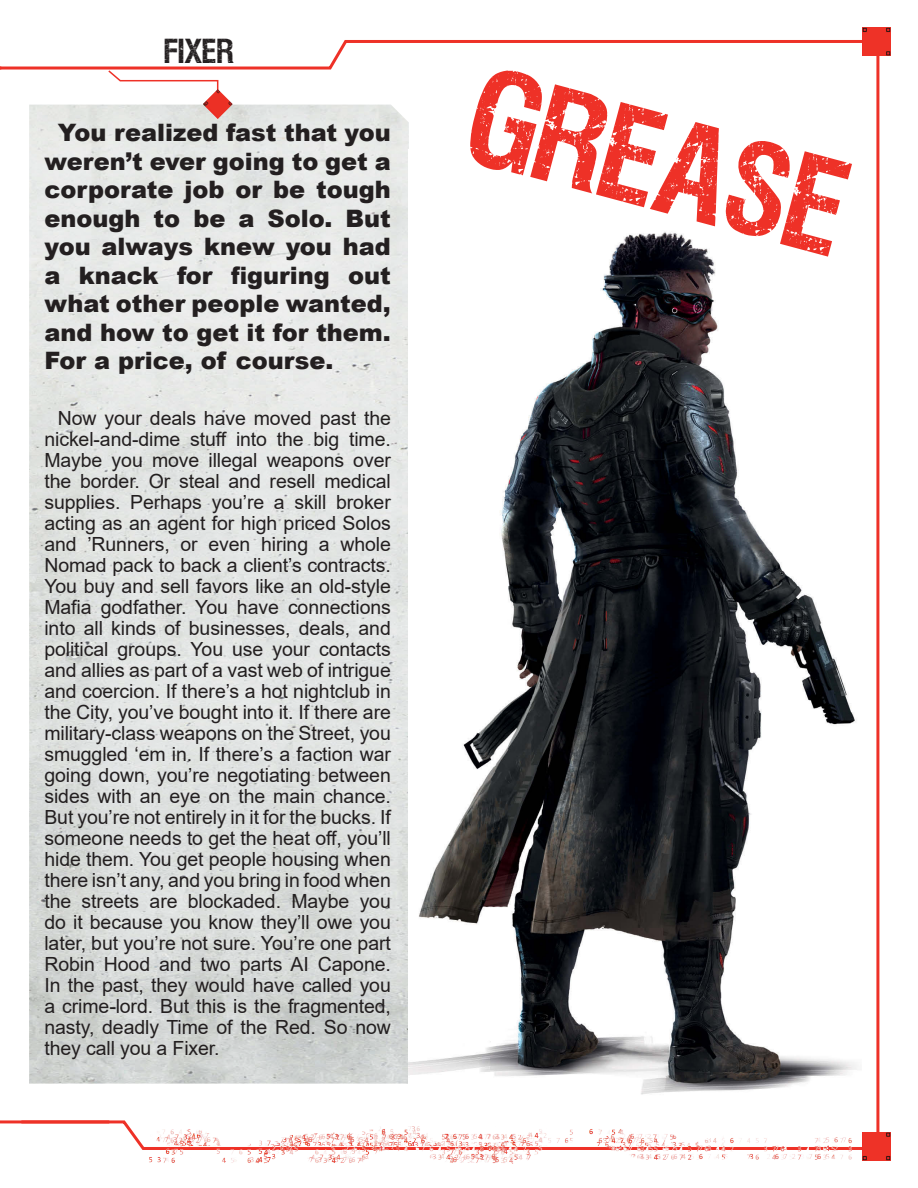
<style>
.page{position:relative;width:918px;height:1188px;background:#fff}
.page>*{position:absolute;margin:0;border:0;box-sizing:border-box;transform-origin:0 0}
.Role_Name{font:106.5px "VIPERNORA";color:#ee3127}
.Chapter_Title_Page_N{font:27px "VIPERNORA";letter-spacing:.025em;color:#231f20}
.Role_Main_Text{font:900 24px/28.5px "Arial";color:#231f20;text-align:justify}
.Role_Main_Text-2{font:19.5px/21px "Arial";letter-spacing:-.005em;color:#231f20;text-align:justify}
</style>
<div class="page">
<hr style="left:0;top:1120px;width:109px;height:3px;background:#ee3127">
<img style="left:29px;top:105px;width:380px;height:979px">
<img style="left:203px;top:94px;width:30px;height:25px">
<img style="left:409px;top:231px;width:448px;height:864px">
<svg style="left:0;top:38px;width:867px;height:56px"></svg>
<hr style="left:876px;top:37px;width:3px;height:1116px;background:#ee3127">
<svg style="left:18px;top:1120px;width:852px;height:31px"></svg>
<img style="left:863px;top:27px;width:28px;height:28px">
<img style="left:863px;top:1133px;width:28px;height:28px">
<img style="left:138px;top:1127px;width:720px;height:37px">
<p class="Chapter_Title_Page_N" style="left:164px;top:38px;width:71px">FIXER</p>
<p class="Role_Main_Text" style="left:44px;top:118px;width:348px;text-indent:13px">You realized fast that you weren’t ever going to get a corporate job or be tough enough to be a Solo. But you always knew you had a knack for figuring out what other people wanted, and how to get it for them.<br>For a price, of course.</p>
<p class="Role_Main_Text-2" style="left:44px;top:407px;width:348px;text-indent:13px">Now your deals have moved past the nickel-and-dime stuff into the big time.<br>Maybe you move illegal weapons over the border. Or steal and resell medical supplies. Perhaps you’re a skill broker acting as an agent for high priced Solos and ’Runners, or even hiring a whole Nomad pack to back a client’s contracts.<br>You buy and sell favors like an old-style Mafia godfather. You have connections into all kinds of businesses, deals, and political groups. You use your contacts and allies as part of a vast web of intrigue and coercion. If there’s a hot nightclub in the City, you’ve bought into it. If there are military-class weapons on the Street, you smuggled ‘em in. If there’s a faction war going down, you’re negotiating between sides with an eye on the main chance.<br>But you’re not entirely in it for the bucks. If someone needs to get the heat off, you’ll hide them. You get people housing when there isn’t any, and you bring in food when the streets are blockaded. Maybe you do it because you know they’ll owe you later, but you’re not sure. You’re one part Robin Hood and two parts AI Capone.<br>In the past, they would have called you a crime-lord. But this is the fragmented, nasty, deadly Time of the Red. So now they call you a Fixer.</p>
<p class="Role_Name" style="left:488px;top:61px;width:383px;rotate:15deg">GREASE</p>
</div>
